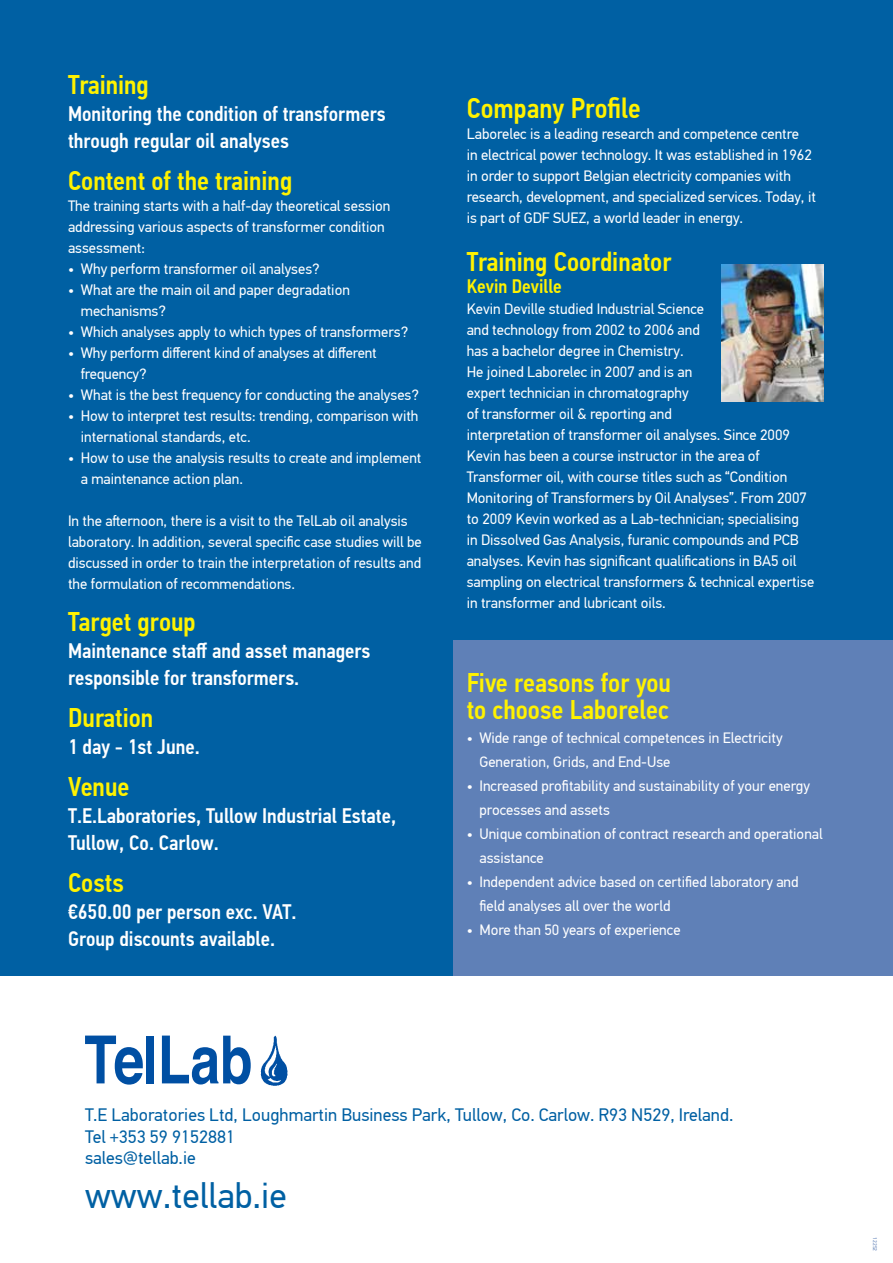
<style>
.page{position:relative;width:893px;height:1263px;background:#fff}
.page>*{position:absolute;margin:0;border:0;box-sizing:border-box;transform-origin:0 0}
.t1{font:36px "PF Din Text Pro";color:#0060a3}
.t2{font:500 28.5px "PF Din Text Cond Pro";color:#fff200}
.t3{font:500 27px/27px "PF Din Text Cond Pro";color:#fff200}
.t4{font:500 21px/27px "PF Din Text Cond Pro";color:#fff}
.t5{font:500 19.5px "PF Din Text Cond Pro";color:#fff200}
.t6{font:18px/21.6px "PF Din Text Pro";color:#0060a3}
.t7{font:15px/21px "PF Din Text Pro";color:#fff}
.t8{font:6px "PF Handbook Pro";color:#5f80b7}
</style>
<div class="page">
<div style="left:0;top:0;width:893px;height:976px;background:#0060a3"></div>
<div style="left:454px;top:640px;width:439px;height:336px;background:#5f80b7"></div>
<img style="left:722px;top:264px;width:101px;height:138px">
<svg style="left:85px;top:1035px;width:58px;height:49px"></svg>
<div style="left:147px;top:1035px;width:7px;height:48px;background:#004fa3"></div>
<svg style="left:162px;top:1035px;width:89px;height:49px"></svg>
<img style="left:260px;top:1035px;width:28px;height:50px">
<h3 class="t3" style="left:68px;top:71px;width:82px">Training</h3>
<h3 class="t4" style="left:68px;top:100px;width:319px">Monitoring the condition of transformers through regular oil analyses</h3>
<h3 class="t3" style="left:68px;top:167px;width:226px">Content of the training</h3>
<p class="t7" style="left:68px;top:195px;width:324px">The training starts with a half-day theoretical session addressing various aspects of transformer condition assessment:</p>
<p class="t7" style="left:68px;top:258px;width:253px">• Why perform transformer oil analyses?</p>
<p class="t7" style="left:81px;top:279px;width:271px;text-indent:-13px">• What are the main oil and paper degradation mechanisms?</p>
<p class="t7" style="left:68px;top:321px;width:342px">• Which analyses apply to which types of transformers?</p>
<p class="t7" style="left:81px;top:342px;width:298px;text-indent:-13px">• Why perform different kind of analyses at different frequency?</p>
<p class="t7" style="left:68px;top:384px;width:352px">• What is the best frequency for conducting the analyses?</p>
<p class="t7" style="left:81px;top:405px;width:339px;text-indent:-13px">• How to interpret test results: trending, comparison with international standards, etc.</p>
<p class="t7" style="left:81px;top:447px;width:342px;text-indent:-13px">• How to use the analysis results to create and implement a maintenance action plan.</p>
<p class="t7" style="left:68px;top:510px;width:355px">In the afternoon, there is a visit to the TelLab oil analysis laboratory. In addition, several specific case studies will be discussed in order to train the interpretation of results and the formulation of recommendations.</p>
<h3 class="t3" style="left:68px;top:608px;width:129px">Target group</h3>
<h3 class="t4" style="left:68px;top:637px;width:304px">Maintenance staff and asset managers responsible for transformers.</h3>
<h3 class="t3" style="left:68px;top:704px;width:87px">Duration</h3>
<h3 class="t4" style="left:68px;top:733px;width:133px">1 day - 1st June.</h3>
<h3 class="t3" style="left:68px;top:773px;width:63px">Venue</h3>
<h3 class="t4" style="left:68px;top:802px;width:330px">T.E.Laboratories, Tullow Industrial Estate,<br>Tullow, Co. Carlow.</h3>
<h3 class="t3" style="left:68px;top:869px;width:57px">Costs</h3>
<h3 class="t4" style="left:68px;top:898px;width:230px">€650.00 per person exc. VAT.<br>Group discounts available.</h3>
<h2 class="t2" style="left:467px;top:91px;width:176px">Company Profile</h2>
<p class="t7" style="left:467px;top:123px;width:351px">Laborelec is a leading research and competence centre<br>in electrical power technology. It was established in 1962 in order to support Belgian electricity companies with research, development, and specialized services. Today, it is part of GDF SUEZ, a world leader in energy.</p>
<h3 class="t3" style="left:467px;top:248px;width:206px">Training Coordinator</h3>
<h3 class="t5" style="left:467px;top:275px;width:97px">Kevin Deville</h3>
<p class="t7" style="left:467px;top:299px;width:349px">Kevin Deville studied Industrial Science<br>and technology from 2002 to 2006 and<br>has a bachelor degree in Chemistry.<br>He joined Laborelec in 2007 and is an<br>expert technician in chromatography<br>of transformer oil &amp; reporting and<br>interpretation of transformer oil analyses. Since 2009<br>Kevin has been a course instructor in the area of Transformer oil, with course titles such as “Condition Monitoring of Transformers by Oil Analyses”. From 2007 to 2009 Kevin worked as a Lab-technician; specialising<br>in Dissolved Gas Analysis, furanic compounds and PCB analyses. Kevin has significant qualifications in BA5 oil sampling on electrical transformers &amp; technical expertise in transformer and lubricant oils.</p>
<h3 class="t3" style="left:467px;top:670px;width:206px">Five reasons for you to choose Laborelec</h3>
<p class="t7" style="left:479px;top:726px;width:305px;line-height:24px;text-indent:-13px">• Wide range of technical competences in Electricity<br>Generation, Grids, and End-Use</p>
<p class="t7" style="left:479px;top:774px;width:332px;line-height:24px;text-indent:-13px">• Increased profitability and sustainability of your energy processes and assets</p>
<p class="t7" style="left:479px;top:822px;width:345px;line-height:24px;text-indent:-13px">• Unique combination of contract research and operational assistance</p>
<p class="t7" style="left:479px;top:870px;width:321px;line-height:24px;text-indent:-13px">• Independent advice based on certified laboratory and field analyses all over the world</p>
<p class="t7" style="left:467px;top:920px;width:215px">• More than 50 years of experience</p>
<p class="t6" style="left:85px;top:1104px;width:650px">T.E Laboratories Ltd, Loughmartin Business Park, Tullow, Co. Carlow. R93 N529, Ireland.<br>Tel +353 59 9152881<br>sales@tellab.ie</p>
<h1 class="t1" style="left:85px;top:1175px;width:203px">www.tellab.ie</h1>
<p class="t8" style="left:879px;top:1237px;width:16px;rotate:90deg">12252</p>
</div>
